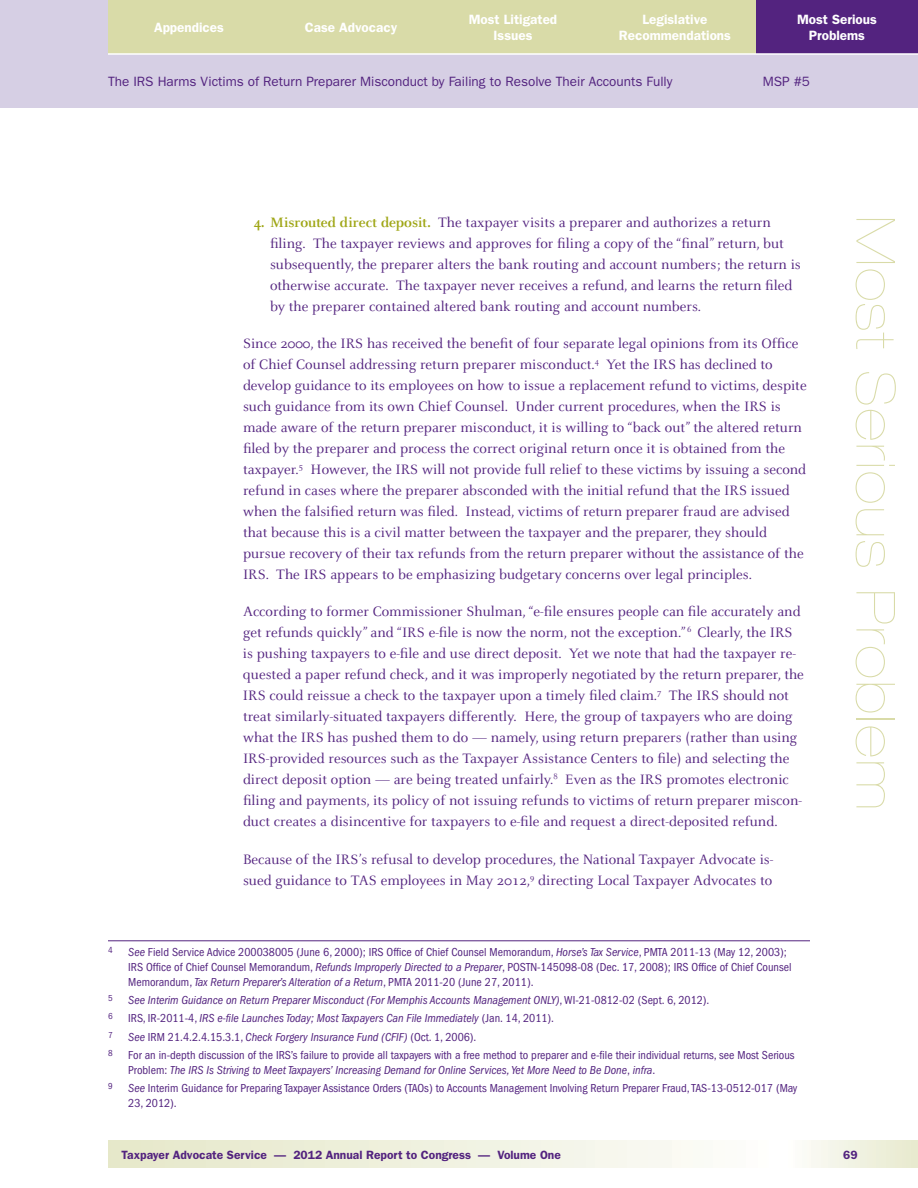
<style>
.page{position:relative;width:918px;height:1188px;background:#fff}
.page>*{position:absolute;margin:0;border:0;box-sizing:border-box;transform-origin:0 0}
.t1{font:900 expanded 54px "Helvetica Neue";letter-spacing:.04em;color:#d9dba8}
.Body_Text{font:15px/21px "Celeste";color:#53237f}
.t2{font:600 13.5px/16.5px "Franklin Gothic";color:#fff;text-align:center}
.t3{font:13.5px "Franklin Gothic";color:#53237f}
.IGNORE_Footnote{font:condensed 12px/15px "Franklin Gothic";color:#53237f}
.IGNORE_Footnote-2{font:italic condensed 12px "Franklin Gothic";color:#53237f}
.t4{font:600 12px "Franklin Gothic";color:#53237f}
.IGNORE_Footnote-3{font:condensed 9px "Franklin Gothic";color:#53237f}
.s1{font-weight:700;color:#9fa616}
.s2{font-style:italic}
.s3{font-style:normal}
</style>
<div class="page">
<svg style="left:108px;top:1141px;width:585px;height:27px;background:#eff0dd"></svg>
<div style="left:0;top:0;width:918px;height:108px;background:#d6cfe4"></div>
<div style="left:770px;top:1141px;width:148px;height:27px;background:linear-gradient(to right,#fff,#e7e9cd)"></div>
<div style="left:756px;top:0;width:162px;height:54px;background:#53237f"></div>
<div style="left:594px;top:0;width:162px;height:54px;background:#d9dba8"></div>
<div style="left:432px;top:0;width:162px;height:54px;background:#d9dba8"></div>
<div style="left:108px;top:0;width:162px;height:54px;background:#d9dba8"></div>
<div style="left:270px;top:0;width:162px;height:54px;background:#d9dba8"></div>
<hr style="left:108px;top:53px;width:810px;height:2px;background:#fff">
<hr style="left:108px;top:940px;width:702px;height:1px;background:#53237f">
<p class="t2" style="left:154px;top:19px;width:71px">Appendices</p>
<p class="t2" style="left:305px;top:19px;width:94px">Case Advocacy</p>
<p class="t2" style="left:469px;top:11px;width:90px">Most Litigated<br>Issues</p>
<p class="t2" style="left:619px;top:11px;width:114px">Legislative<br>Recommendations</p>
<p class="t2" style="left:797px;top:11px;width:81px">Most Serious<br>Problems</p>
<p class="t3" style="left:108px;top:74px;width:566px">The IRS Harms Victims of Return Preparer Misconduct by Failing to Resolve Their Accounts Fully</p>
<p class="t3" style="left:763px;top:74px;width:49px">MSP #5</p>
<p class="Body_Text" style="left:254px;top:212px;width:518px"><span class="s1">4. Misrouted direct deposit.</span> The taxpayer visits a preparer and authorizes a return</p>
<h1 class="t1" style="left:907px;top:216px;width:596px;rotate:90deg">Most Serious Problem</h1>
<p class="Body_Text" style="left:270px;top:233px;width:532px">filing. The taxpayer reviews and approves for filing a copy of the “final” return, but subsequently, the preparer alters the bank routing and account numbers; the return is otherwise accurate. The taxpayer never receives a refund, and learns the return filed by the preparer contained altered bank routing and account numbers.</p>
<p class="Body_Text" style="left:243px;top:333px;width:565px">Since 2000, the IRS has received the benefit of four separate legal opinions from its Office of Chief Counsel addressing return preparer misconduct.<sup>4</sup> Yet the IRS has declined to develop guidance to its employees on how to issue a replacement refund to victims, despite such guidance from its own Chief Counsel. Under current procedures, when the IRS is made aware of the return preparer misconduct, it is willing to “back out” the altered return filed by the preparer and process the correct original return once it is obtained from the taxpayer.<sup>5</sup> However, the IRS will not provide full relief to these victims by issuing a second refund in cases where the preparer absconded with the initial refund that the IRS issued when the falsified return was filed. Instead, victims of return preparer fraud are advised that because this is a civil matter between the taxpayer and the preparer, they should pursue recovery of their tax refunds from the return preparer without the assistance of the IRS. The IRS appears to be emphasizing budgetary concerns over legal principles.</p>
<p class="Body_Text" style="left:243px;top:602px;width:562px">According to former Commissioner Shulman, “e-file ensures people can file accurately and get refunds quickly” and “IRS e-file is now the norm, not the exception.” <sup>6</sup> Clearly, the IRS is pushing taxpayers to e-file and use direct deposit. Yet we note that had the taxpayer re&shy;quested a paper refund check, and it was improperly negotiated by the return preparer, the IRS could reissue a check to the taxpayer upon a timely filed claim.<sup>7</sup> The IRS should not treat similarly-situated taxpayers differently. Here, the group of taxpayers who are doing what the IRS has pushed them to do — namely, using return preparers (rather than using IRS-provided resources such as the Taxpayer Assistance Centers to file) and selecting the direct deposit option — are being treated unfairly.<sup>8</sup> Even as the IRS promotes electronic filing and payments, its policy of not issuing refunds to victims of return preparer miscon&shy;duct creates a disincentive for taxpayers to e-file and request a direct-deposited refund.</p>
<p class="Body_Text" style="left:243px;top:849px;width:532px">Because of the IRS’s refusal to develop procedures, the National Taxpayer Advocate is&shy;sued guidance to TAS employees in May 2012,<sup>9</sup> directing Local Taxpayer Advocates to</p>
<p class="IGNORE_Footnote-3" style="left:108px;top:945px;width:6px">4</p>
<p class="IGNORE_Footnote" style="left:128px;top:944px;width:665px"><span class="s2">See</span> Field Service Advice 200038005 (June 6, 2000); IRS Office of Chief Counsel Memorandum, <span class="s2">Horse’s Tax Service</span>, PMTA 2011-13 (May 12, 2003);<br>IRS Office of Chief Counsel Memorandum, <span class="s2">Refunds Improperly Directed to a Preparer</span>, POSTN-145098-08 (Dec. 17, 2008); IRS Office of Chief Counsel<br>Memorandum, <span class="s2">Tax Return Preparer’s Alteration of a Return</span>, PMTA 2011-20 (June 27, 2011).</p>
<p class="IGNORE_Footnote-3" style="left:108px;top:993px;width:6px">5</p>
<p class="IGNORE_Footnote-2" style="left:128px;top:993px;width:583px">See Interim Guidance on Return Preparer Misconduct (For Memphis Accounts Management ONLY)<span class="s3">, WI-21-0812-02 (Sept. 6, 2012).</span></p>
<p class="IGNORE_Footnote-3" style="left:108px;top:1011px;width:6px">6</p>
<p class="IGNORE_Footnote-2" style="left:128px;top:1012px;width:427px"><span class="s3">IRS, IR-2011-4,</span> IRS e-file Launches Today; Most Taxpayers Can File Immediately <span class="s3">(Jan. 14, 2011).</span></p>
<p class="IGNORE_Footnote-3" style="left:108px;top:1029px;width:6px">7</p>
<p class="IGNORE_Footnote-2" style="left:128px;top:1030px;width:350px">See <span class="s3">IRM 21.4.2.4.15.3.1,</span> Check Forgery Insurance Fund (CFIF) <span class="s3">(Oct. 1, 2006).</span></p>
<p class="IGNORE_Footnote-3" style="left:108px;top:1048px;width:6px">8</p>
<p class="IGNORE_Footnote" style="left:128px;top:1047px;width:668px">For an in-depth discussion of the IRS’s failure to provide all taxpayers with a free method to preparer and e-file their individual returns, see Most Serious<br>Problem: <span class="s2">The IRS Is Striving to Meet Taxpayers’ Increasing Demand for Online Services, Yet More Need to Be Done</span>, <span class="s2">infra</span>.</p>
<p class="IGNORE_Footnote-3" style="left:108px;top:1081px;width:6px">9</p>
<p class="IGNORE_Footnote" style="left:128px;top:1081px;width:671px"><span class="s2">See</span> Interim Guidance for Preparing Taxpayer Assistance Orders (TAOs) to Accounts Management Involving Return Preparer Fraud, TAS-13-0512-017 (May<br>23, 2012).</p>
<p class="t4" style="left:122px;top:1148px;width:441px">Taxpayer Advocate Service — 2012 Annual Report to Congress — Volume One</p>
<p class="t4" style="left:843px;top:1148px;width:16px">69</p>
</div>
